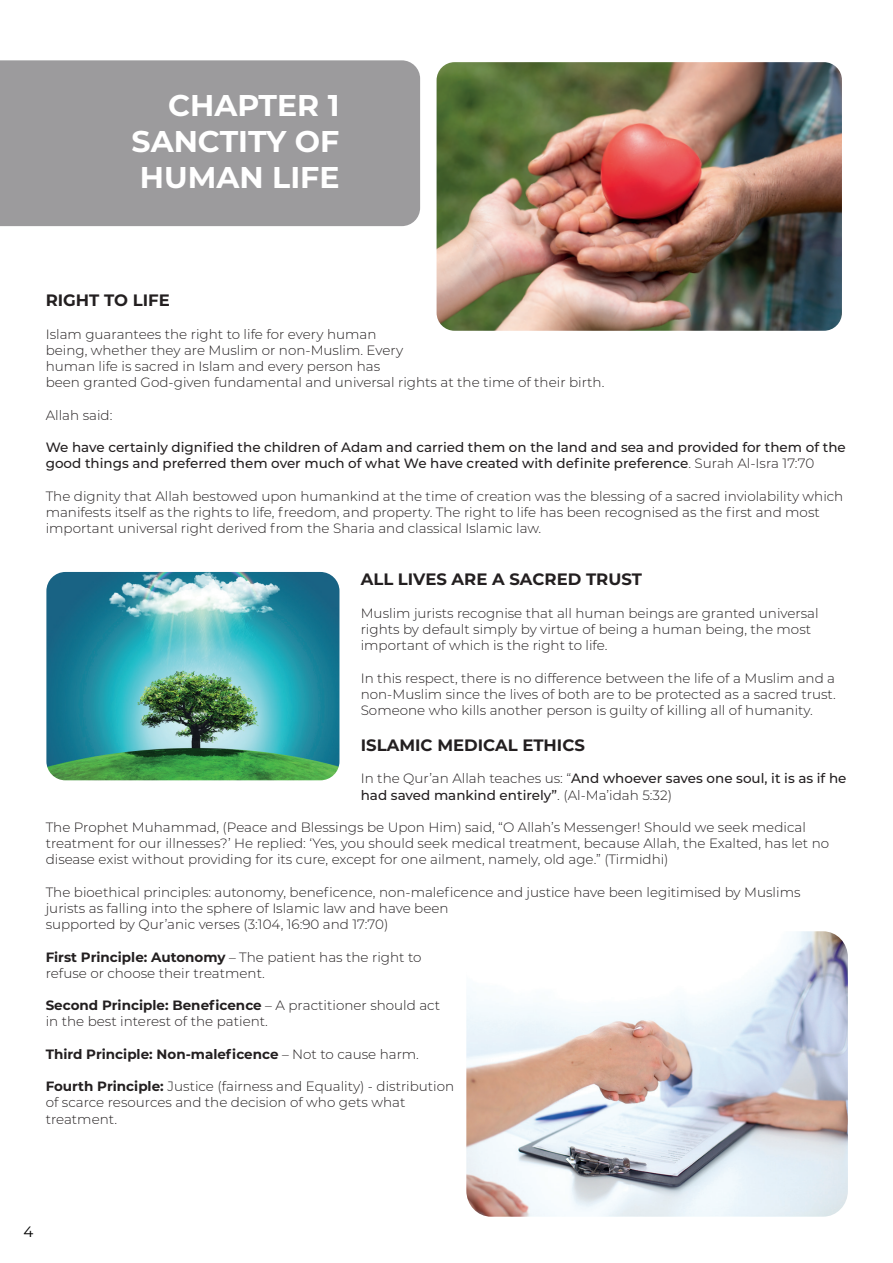
<style>
.page{position:relative;width:893px;height:1263px;background:#fff}
.page>*{position:absolute;margin:0;border:0;box-sizing:border-box;transform-origin:0 0}
.t1{font:700 30px/36px "Montserrat";color:#fff;text-align:justify}
.t2{font:700 16.5px "Montserrat";color:#231f20}
.t3{font:15px "Montserrat";color:#000}
.t4{font:300 13.5px/16.2px "Montserrat";color:#231f20}
.t5{font:500 13.5px/16.2px "Montserrat";color:#231f20}
.t6{font:700 13.5px "Montserrat";color:#231f20}
.s1{font-weight:300}
.s2{font-weight:700}
</style>
<div class="page">
<div style="left:0;top:60px;width:421px;height:167px;background:#9c9b9d"></div>
<img style="left:437px;top:62px;width:405px;height:269px">
<img style="left:46px;top:572px;width:293px;height:208px">
<img style="left:466px;top:931px;width:382px;height:286px">
<h1 class="t1" style="left:132px;top:86px;width:209px;text-indent:37px">CHAPTER 1<br>SANCTITY OF HUMAN LIFE</h1>
<p class="t2" style="left:46px;top:289px;width:126px">RIGHT TO LIFE</p>
<p class="t4" style="left:46px;top:325px;width:560px">Islam guarantees the right to life for every human<br>being, whether they are Muslim or non-Muslim. Every<br>human life is sacred in Islam and every person has<br>been granted God-given fundamental and universal rights at the time of their birth.</p>
<p class="t4" style="left:46px;top:406px;width:68px">Allah said:</p>
<p class="t5" style="left:46px;top:439px;width:802px">We have certainly dignified the children of Adam and carried them on the land and sea and provided for them of the good things and preferred them over much of what We have created with definite preference<span class="s1">. Surah Al-Isra 17:70</span></p>
<p class="t4" style="left:46px;top:487px;width:799px">The dignity that Allah bestowed upon humankind at the time of creation was the blessing of a sacred inviolability which manifests itself as the rights to life, freedom, and property. The right to life has been recognised as the first and most important universal right derived from the Sharia and classical Islamic law.</p>
<p class="t2" style="left:361px;top:568px;width:283px">ALL LIVES ARE A SACRED TRUST</p>
<p class="t4" style="left:361px;top:604px;width:459px">Muslim jurists recognise that all human beings are granted universal rights by default simply by virtue of being a human being, the most important of which is the right to life.</p>
<p class="t4" style="left:361px;top:669px;width:476px;text-align:justify">In this respect, there is no difference between the life of a Muslim and a non-Muslim since the lives of both are to be protected as a sacred trust.<br>Someone who kills another person is guilty of killing all of humanity.</p>
<p class="t2" style="left:361px;top:733px;width:226px">ISLAMIC MEDICAL ETHICS</p>
<p class="t5" style="left:361px;top:770px;width:487px"><span class="s1">In the Qur’an Allah teaches us: “</span>And whoever saves one soul, it is as if he had saved mankind entirely”<span class="s1">. (Al-Ma’idah 5:32)</span></p>
<p class="t4" style="left:46px;top:819px;width:785px">The Prophet Muhammad, (Peace and Blessings be Upon Him) said, “O Allah’s Messenger! Should we seek medical treatment for our illnesses?’ He replied: ‘Yes, you should seek medical treatment, because Allah, the Exalted, has let no disease exist without providing for its cure, except for one ailment, namely, old age.” (Tirmidhi)</p>
<p class="t4" style="left:46px;top:883px;width:756px">The bioethical principles: autonomy, beneficence, non-maleficence and justice have been legitimised by Muslims jurists as falling into the sphere of Islamic law and have been<br>supported by Qur’anic verses (3:104, 16:90 and 17:70)</p>
<p class="t4" style="left:46px;top:948px;width:377px"><span class="s2">First Principle: Autonomy</span> – The patient has the right to refuse or choose their treatment.</p>
<p class="t4" style="left:46px;top:997px;width:396px"><span class="s2">Second Principle: Beneficence</span> – A practitioner should act in the best interest of the patient.</p>
<p class="t6" style="left:46px;top:1044px;width:375px">Third Principle: Non-maleficence <span class="s1">– Not to cause harm.</span></p>
<p class="t4" style="left:46px;top:1078px;width:410px"><span class="s2">Fourth Principle:</span> Justice (fairness and Equality) - distribution of scarce resources and the decision of who gets what treatment.</p>
<p class="t3" style="left:23px;top:1221px;width:11px">4</p>
</div>
